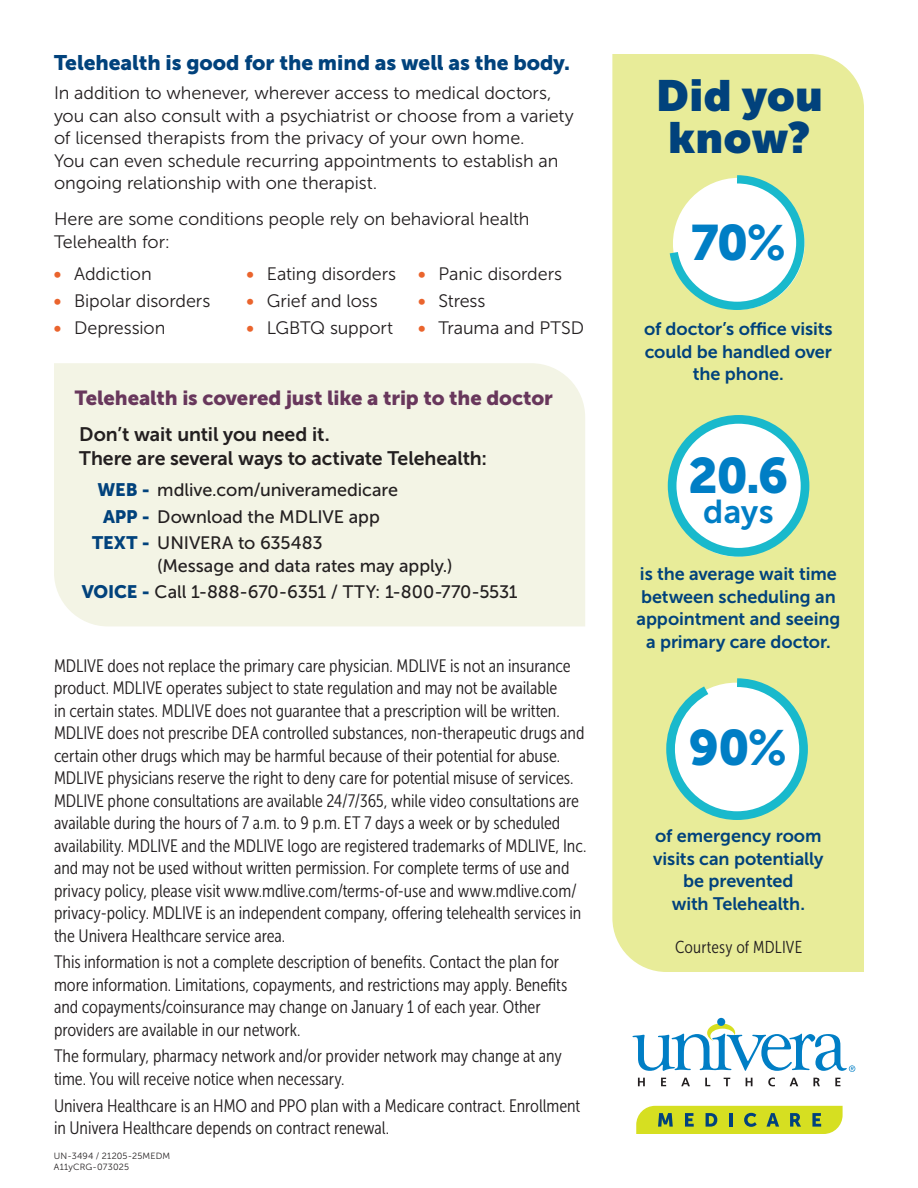
<style>
.page{position:relative;width:918px;height:1188px;background:#fff}
.page>*{position:absolute;margin:0;border:0;box-sizing:border-box;transform-origin:0 0}
.t1{font:49.5px "Museo Sans 900";color:#007ec5}
.t2{font:900 43.5px/42px "Museo Sans Display";letter-spacing:.02em;color:#01427c}
.t3{font:33px "Museo Sans 700";color:#007ec5}
.t4{font:21px "Museo Sans 900";color:#01427c}
.t5{font:20.25px "Museo Sans 900";letter-spacing:-.005em;color:#68375c}
.t6{font:19.5px/24px "Museo Sans 700";letter-spacing:-.005em;color:#231f20}
.t7{font:18px/22.5px "Museo Sans Cond 300";letter-spacing:-.005em;color:#231f20}
.t8{font:18px/22.5px "Museo Sans 300";letter-spacing:-.005em;color:#231f20}
.t9{font:18px/22.5px "Museo Sans 700";letter-spacing:-.005em;color:#01427c;text-align:center}
.t10{font:18px "Museo Sans 500";letter-spacing:-.005em;color:#231f20}
.t11{font:17.25px "Museo Sans Cond 300";letter-spacing:.01em;color:#231f20}
.t12{font:9px/10.8px "Museo Sans 300";letter-spacing:.02em;color:#231f20}
.s1{font-family:"Museo Sans 700";color:#ea642d}
.s2{font-family:"Museo Sans 900";color:#01427c}
.s3{font-family:"Museo Sans 700"}
</style>
<div class="page">
<div style="left:54px;top:363px;width:531px;height:263px;background:#f3f4e5"></div>
<div style="left:612px;top:54px;width:252px;height:918px;background:#e8ec99"></div>
<div style="left:672px;top:419px;width:130px;height:138px;background:#fff;border-radius:50%"></div>
<div style="left:668px;top:415px;width:141px;height:142px;border:9px solid #19b9cc;border-radius:50%"></div>
<svg style="left:664px;top:171px;width:145px;height:143px"></svg>
<svg style="left:662px;top:674px;width:150px;height:150px"></svg>
<div style="left:717px;top:1018px;width:8px;height:8px;background:#007ec5;border-radius:50%"></div>
<svg style="left:633px;top:1023px;width:222px;height:49px"></svg>
<svg style="left:638px;top:1078px;width:7px;height:8px"></svg>
<svg style="left:661px;top:1078px;width:5px;height:8px"></svg>
<svg style="left:681px;top:1078px;width:9px;height:8px"></svg>
<svg style="left:705px;top:1078px;width:5px;height:8px"></svg>
<svg style="left:724px;top:1078px;width:6px;height:8px"></svg>
<svg style="left:746px;top:1078px;width:7px;height:8px"></svg>
<svg style="left:768px;top:1078px;width:7px;height:8px"></svg>
<svg style="left:790px;top:1078px;width:8px;height:8px"></svg>
<svg style="left:813px;top:1078px;width:7px;height:8px"></svg>
<svg style="left:835px;top:1078px;width:5px;height:8px"></svg>
<svg style="left:636px;top:1106px;width:207px;height:28px"></svg>
<p class="t4" style="left:54px;top:50px;width:518px">Telehealth is good for the mind as well as the body.</p>
<p class="t8" style="left:54px;top:82px;width:521px">In addition to whenever, wherever access to medical doctors, you can also consult with a psychiatrist or choose from a variety of licensed therapists from the privacy of your own home.<br>You can even schedule recurring appointments to establish an ongoing relationship with one therapist.</p>
<p class="t8" style="left:54px;top:208px;width:477px">Here are some conditions people rely on behavioral health<br>Telehealth for:</p>
<p class="t8" style="left:247px;top:263px;width:151px"><span class="s1">•</span> Eating disorders</p>
<p class="t8" style="left:247px;top:290px;width:133px"><span class="s1">•</span> Grief and loss</p>
<p class="t8" style="left:247px;top:316px;width:148px"><span class="s1">•</span> LGBTQ support</p>
<p class="t8" style="left:54px;top:263px;width:99px"><span class="s1">•</span> Addiction</p>
<p class="t8" style="left:54px;top:290px;width:158px"><span class="s1">•</span> Bipolar disorders</p>
<p class="t8" style="left:54px;top:316px;width:113px"><span class="s1">•</span> Depression</p>
<p class="t8" style="left:418px;top:263px;width:145px"><span class="s1">•</span> Panic disorders</p>
<p class="t8" style="left:418px;top:290px;width:69px"><span class="s1">•</span> Stress</p>
<p class="t8" style="left:418px;top:316px;width:167px"><span class="s1">•</span> Trauma and PTSD</p>
<p class="t5" style="left:75px;top:386px;width:480px">Telehealth is covered just like a trip to the doctor</p>
<p class="t6" style="left:79px;top:423px;width:409px">Don’t wait until you need it.<br>There are several ways to activate Telehealth:</p>
<p class="t10" style="left:97px;top:480px;width:302px"><span class="s2">WEB -</span> mdlive.com/univeramedicare</p>
<p class="t10" style="left:103px;top:507px;width:278px"><span class="s2">APP -</span> Download the MDLIVE app</p>
<p class="t10" style="left:92px;top:533px;width:232px"><span class="s2">TEXT -</span> UNIVERA to 635483</p>
<p class="t10" style="left:157px;top:556px;width:297px">(Message and data rates may apply.)</p>
<p class="t10" style="left:82px;top:582px;width:437px"><span class="s2">VOICE -</span> Call 1-888-670-6351 / TTY: 1-800-770-5531</p>
<p class="t7" style="left:54px;top:655px;width:534px">MDLIVE does not replace the primary care physician. MDLIVE is not an insurance product. MDLIVE operates subject to state regulation and may not be available<br>in certain states. MDLIVE does not guarantee that a prescription will be written.<br>MDLIVE does not prescribe DEA controlled substances, non-therapeutic drugs and certain other drugs which may be harmful because of their potential for abuse.<br>MDLIVE physicians reserve the right to deny care for potential misuse of services.<br>MDLIVE phone consultations are available 24/7/365, while video consultations are available during the hours of 7 a.m. to 9 p.m. ET 7 days a week or by scheduled availability. MDLIVE and the MDLIVE logo are registered trademarks of MDLIVE, Inc. and may not be used without written permission. For complete terms of use and privacy policy, please visit www.mdlive.com/terms-of-use and www.mdlive.com/ privacy-policy. MDLIVE is an independent company, offering telehealth services in the Univera Healthcare service area.</p>
<p class="t7" style="left:54px;top:951px;width:515px">This information is not a complete description of benefits. Contact the plan for more information. Limitations, copayments, and restrictions may apply. Benefits and copayments/coinsurance may change on January 1 of each year. Other providers are available in our network.</p>
<p class="t7" style="left:54px;top:1045px;width:509px">The formulary, pharmacy network and/or provider network may change at any time. You will receive notice when necessary.</p>
<p class="t7" style="left:54px;top:1094px;width:528px">Univera Healthcare is an HMO and PPO plan with a Medicare contract. Enrollment in Univera Healthcare depends on contract renewal.</p>
<p class="t12" style="left:54px;top:1151px;width:118px">UN-3494 / 21205-25MEDM<br>A11yCRG-073025</p>
<h2 class="t2" style="left:656px;top:75px;width:168px">Did you know?</h2>
<h1 class="t1" style="left:691px;top:215px;width:97px">70<span class="s3">%</span></h1>
<p class="t9" style="left:644px;top:318px;width:190px">of doctor’s office visits could be handled over the phone.</p>
<h1 class="t1" style="left:688px;top:447px;width:102px">20.6</h1>
<h3 class="t3" style="left:703px;top:493px;width:72px">days</h3>
<p class="t9" style="left:636px;top:563px;width:205px">is the average wait time between scheduling an appointment and seeing a primary care doctor.</p>
<h1 class="t1" style="left:688px;top:719px;width:100px">90<span class="s3">%</span></h1>
<p class="t9" style="left:653px;top:825px;width:172px">of emergency room visits can potentially be prevented<br>with Telehealth.</p>
<p class="t11" style="left:675px;top:938px;width:129px">Courtesy of MDLIVE</p>
</div>
